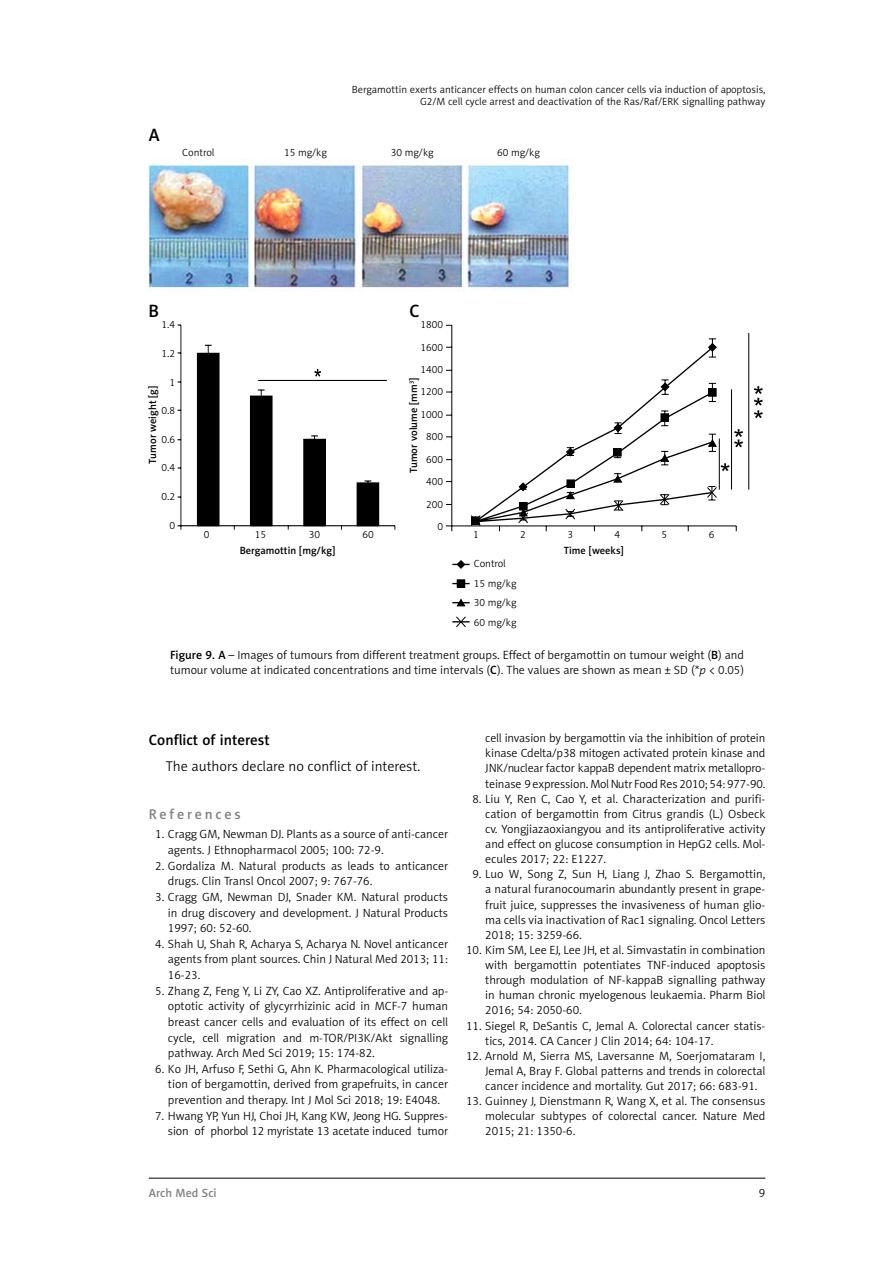
<style>
.page{position:relative;width:893px;height:1263px;background:#fff}
.page>*{position:absolute;margin:0;border:0;box-sizing:border-box;transform-origin:0 0}
.t1{font:18px "Naomi Sans EFN Medium";color:#000}
.t2{font:15px "Naomi Sans EFN Medium";color:#000}
.t3{font:14.25px "Naomi Sans EFN Light";color:#000}
.t4{font:14.25px "Naomi Sans EFN Medium";letter-spacing:.195em;color:#808285}
.t5{font:12px/15.1px "Naomi Sans EFN Light";color:#000;text-align:justify}
.t6{font:12px "Naomi Sans EFN Medium";color:#808285}
.t7{font:10.5px/22.4px "Naomi Sans EFN Light";color:#000;text-align:right}
.t8{font:10.5px "Naomi Sans EFN Medium";color:#000}
.s1{font-family:"Naomi Sans EFN Medium"}
.s2{font-style:italic}
</style>
<div class="page">
<hr style="left:149px;top:1178px;width:616px;height:1px;background:#000">
<img style="left:149px;top:159px;width:424px;height:132px">
<svg style="left:177px;top:324px;width:218px;height:206px"></svg>
<svg style="left:446px;top:325px;width:291px;height:207px"></svg>
<svg style="left:754px;top:386px;width:9px;height:32px"></svg>
<hr style="left:748px;top:333px;width:1px;height:157px;background:#000">
<svg style="left:470px;top:338px;width:273px;height:188px"></svg>
<div style="left:457px;top:580px;width:8px;height:7px;background:#000"></div>
<div style="left:457px;top:579px;width:8px;height:9px;border:1px solid #000"></div>
<svg style="left:452px;top:560px;width:18px;height:9px"></svg>
<svg style="left:452px;top:583px;width:18px;height:1px"></svg>
<svg style="left:452px;top:599px;width:18px;height:8px"></svg>
<svg style="left:452px;top:616px;width:18px;height:11px"></svg>
<h1 class="t1" style="left:149px;top:124px;width:12px">A</h1>
<p class="t7" style="left:352px;top:83px;width:415px;line-height:12.6px">Bergamottin exerts anticancer effects on human colon cancer cells via induction of apoptosis,<br>G2/M cell cycle arrest and deactivation of the Ras/Raf/ERK signalling pathway</p>
<p class="t7" style="left:182px;top:141px;width:34px">Control</p>
<p class="t7" style="left:284px;top:141px;width:44px">15 mg/kg</p>
<p class="t7" style="left:391px;top:141px;width:44px">30 mg/kg</p>
<p class="t7" style="left:497px;top:141px;width:44px">60 mg/kg</p>
<h1 class="t1" style="left:149px;top:300px;width:12px">B</h1>
<h1 class="t1" style="left:410px;top:300px;width:12px">C</h1>
<p class="t7" style="left:162px;top:314px;width:15px">1.4</p>
<p class="t7" style="left:162px;top:342px;width:15px">1.2</p>
<p class="t7" style="left:170px;top:371px;width:7px">1</p>
<p class="t7" style="left:162px;top:399px;width:15px">0.8</p>
<p class="t7" style="left:162px;top:428px;width:15px">0.6</p>
<p class="t7" style="left:162px;top:457px;width:15px">0.4</p>
<p class="t7" style="left:162px;top:485px;width:15px">0.2</p>
<p class="t7" style="left:170px;top:514px;width:7px">0</p>
<p class="t8" style="left:146px;top:463px;width:79px;rotate:-90deg">Tumor weight [g]</p>
<p class="t7" style="left:204px;top:524px;width:7px">0</p>
<p class="t7" style="left:255px;top:524px;width:13px">15</p>
<p class="t7" style="left:309px;top:524px;width:13px">30</p>
<p class="t7" style="left:363px;top:524px;width:13px">60</p>
<p class="t8" style="left:240px;top:544px;width:97px">Bergamottin [mg/kg]</p>
<p class="t7" style="left:421px;top:313px;width:24px">1800<br>1600<br>1400<br>1200<br>1000<br>800<br>600<br>400<br>200<br>0</p>
<p class="t8" style="left:407px;top:473px;width:97px;rotate:-90deg">Tumor volume [mm<sup>3</sup>]</p>
<p class="t7" style="left:520px;top:524px;width:7px">2</p>
<p class="t7" style="left:567px;top:524px;width:7px">3</p>
<p class="t7" style="left:614px;top:524px;width:7px">4</p>
<p class="t7" style="left:662px;top:524px;width:7px">5</p>
<p class="t7" style="left:709px;top:524px;width:7px">6</p>
<p class="t7" style="left:473px;top:524px;width:7px">1</p>
<p class="t7" style="left:474px;top:554px;width:44px;line-height:19.5px;text-align:left">Control<br>15 mg/kg<br>30 mg/kg<br>60 mg/kg</p>
<p class="t8" style="left:564px;top:544px;width:62px">Time [weeks]</p>
<p class="t5" style="left:170px;top:648px;width:575px;line-height:14.4px"><span class="s1">Figure 9. A</span> – Images of tumours from different treatment groups. Effect of bergamottin on tumour weight (<span class="s1">B</span>) and tumour volume at indicated concentrations and time intervals (<span class="s1">C</span>). The values are shown as mean ± SD (*<span class="s2">p</span> &lt; 0.05)</p>
<p class="t2" style="left:149px;top:730px;width:123px">Conflict of interest</p>
<p class="t3" style="left:166px;top:758px;width:256px">The authors declare no conflict of interest.</p>
<p class="t4" style="left:149px;top:805px;width:94px">References</p>
<p class="t5" style="left:168px;top:826px;width:282px;line-height:15.6px;text-indent:-13px">1. Cragg GM, Newman DJ. Plants as a source of anti-cancer agents. J Ethnopharmacol 2005; 100: 72-9.</p>
<p class="t5" style="left:168px;top:858px;width:282px;line-height:15.6px;text-indent:-13px">2. Gordaliza M. Natural products as leads to anticancer drugs. Clin Transl Oncol 2007; 9: 767-76.</p>
<p class="t5" style="left:168px;top:889px;width:282px;line-height:15.6px;text-indent:-13px">3. Cragg GM, Newman DJ, Snader KM. Natural products in drug discovery and development. J Natural Products 1997; 60: 52-60.</p>
<p class="t5" style="left:168px;top:936px;width:282px;line-height:15.6px;text-indent:-13px">4. Shah U, Shah R, Acharya S, Acharya N. Novel anticancer agents from plant sources. Chin J Natural Med 2013; 11:<br>16-23.</p>
<p class="t5" style="left:168px;top:983px;width:282px;line-height:15.6px;text-indent:-13px">5. Zhang Z, Feng Y, Li ZY, Cao XZ. Antiproliferative and ap&shy;optotic activity of glycyrrhizinic acid in MCF-7 human breast cancer cells and evaluation of its effect on cell cycle, cell migration and m-TOR/PI3K/Akt signalling pathway. Arch Med Sci 2019; 15: 174-82.</p>
<p class="t5" style="left:168px;top:1061px;width:282px;line-height:15.6px;text-indent:-13px">6. Ko JH, Arfuso F, Sethi G, Ahn K. Pharmacological utiliza&shy;tion of bergamottin, derived from grapefruits, in cancer prevention and therapy. Int J Mol Sci 2018; 19: E4048.</p>
<p class="t5" style="left:155px;top:1108px;width:294px;line-height:15.6px;text-align:right">7. Hwang YP, Yun HJ, Choi JH, Kang KW, Jeong HG. Suppres&shy;sion of phorbol 12 myristate 13 acetate induced tumor</p>
<p class="t5" style="left:485px;top:730px;width:282px">cell invasion by bergamottin via the inhibition of protein kinase Cdelta/p38 mitogen activated protein kinase and JNK/nuclear factor kappaB dependent matrix metallopro&shy;teinase 9 expression. Mol Nutr Food Res 2010; 54: 977-90.</p>
<p class="t5" style="left:485px;top:791px;width:282px;text-indent:-13px">8. Liu Y, Ren C, Cao Y, et al. Characterization and purifi&shy;cation of bergamottin from Citrus grandis (L.) Osbeck cv. Yongjiazaoxiangyou and its antiproliferative activity and effect on glucose consumption in HepG2 cells. Mol&shy;ecules 2017; 22: E1227.</p>
<p class="t5" style="left:485px;top:867px;width:282px;text-indent:-13px">9. Luo W, Song Z, Sun H, Liang J, Zhao S. Bergamottin, a natural furanocoumarin abundantly present in grape&shy;fruit juice, suppresses the invasiveness of human glio&shy;ma cells via inactivation of Rac1 signaling. Oncol Letters 2018; 15: 3259-66.</p>
<p class="t5" style="left:485px;top:942px;width:282px;text-indent:-19px">10. Kim SM, Lee EJ, Lee JH, et al. Simvastatin in combination with bergamottin potentiates TNF-induced apoptosis through modulation of NF-kappaB signalling pathway in human chronic myelogenous leukaemia. Pharm Biol 2016; 54: 2050-60.</p>
<p class="t5" style="left:485px;top:1018px;width:282px;text-indent:-19px">11. Siegel R, DeSantis C, Jemal A. Colorectal cancer statis&shy;tics, 2014. CA Cancer J Clin 2014; 64: 104-17.</p>
<p class="t5" style="left:485px;top:1048px;width:282px;text-indent:-19px">12. Arnold M, Sierra MS, Laversanne M, Soerjomataram I, Jemal A, Bray F. Global patterns and trends in colorectal cancer incidence and mortality. Gut 2017; 66: 683-91.</p>
<p class="t5" style="left:485px;top:1093px;width:282px;text-indent:-19px">13. Guinney J, Dienstmann R, Wang X, et al. The consensus molecular subtypes of colorectal cancer. Nature Med 2015; 21: 1350-6.</p>
<p class="t6" style="left:149px;top:1186px;width:69px">Arch Med Sci</p>
<p class="t5" style="left:759px;top:1186px;width:8px">9</p>
</div>
